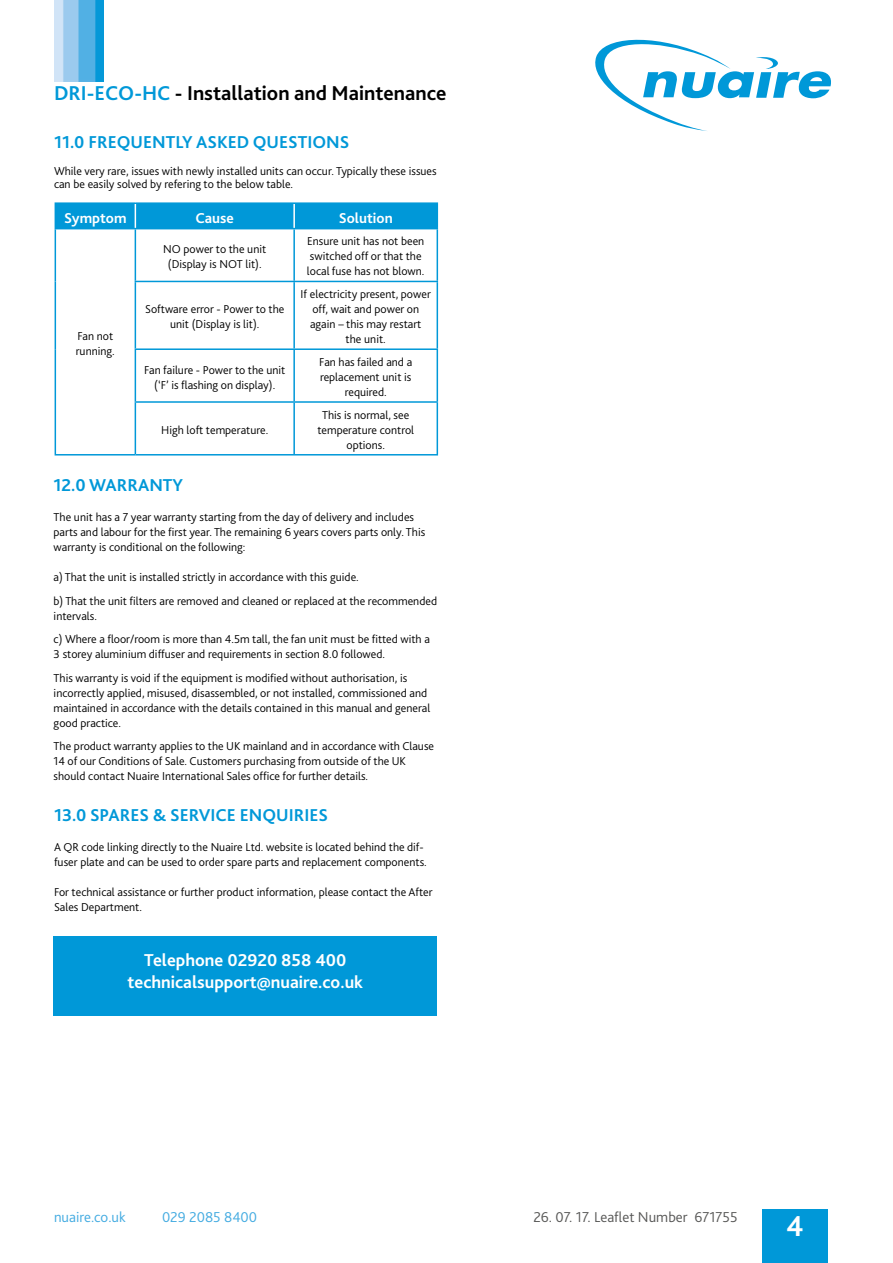
<style>
.page{position:relative;width:893px;height:1263px;background:#fff}
.page>*{position:absolute;margin:0;border:0;box-sizing:border-box;transform-origin:0 0}
.t1{font:700 30px "Bliss 2";color:#fff}
.t2{font:700 21px "Bliss 2";color:#000}
.t3{font:700 18px "Bliss 2";color:#0098d8}
.t4{font:700 18px/21.6px "Bliss 2";color:#fff;text-align:center}
.t5{font:300 15px "Bliss 2";color:#575756}
.t6{font:300 15px "Bliss 2";color:#43abe1}
.t7{font:700 15px "Bliss 2";color:#fff}
.t8{font:300 12px/15px "Bliss 2";color:#000}
.s1{color:#0098d8}
</style>
<div class="page">
<div style="left:762px;top:1209px;width:65px;height:54px;background:#0098d8"></div>
<svg style="left:595px;top:39px;width:236px;height:92px"></svg>
<img style="left:54px;top:0;width:49px;height:81px">
<div style="left:54px;top:937px;width:383px;height:79px;background:#0098d8"></div>
<div style="left:55px;top:203px;width:80px;height:26px;background:#0098d8"></div>
<div style="left:135px;top:204px;width:301px;height:24px;background:#0098d8"></div>
<hr style="left:293px;top:204px;width:2px;height:24px;background:#fff">
<hr style="left:135px;top:229px;width:1px;height:52px;background:#0098d8">
<hr style="left:293px;top:229px;width:2px;height:52px;background:#0098d8">
<hr style="left:135px;top:282px;width:1px;height:66px;background:#0098d8">
<hr style="left:293px;top:282px;width:2px;height:66px;background:#0098d8">
<hr style="left:135px;top:350px;width:1px;height:51px;background:#0098d8">
<hr style="left:293px;top:350px;width:2px;height:51px;background:#0098d8">
<hr style="left:135px;top:403px;width:1px;height:51px;background:#0098d8">
<hr style="left:293px;top:403px;width:2px;height:51px;background:#0098d8">
<hr style="left:55px;top:202px;width:80px;height:2px;background:#0098d8">
<hr style="left:135px;top:202px;width:303px;height:2px;background:#0098d8">
<hr style="left:436px;top:204px;width:2px;height:24px;background:#0098d8">
<hr style="left:55px;top:229px;width:1px;height:52px;background:#0098d8">
<hr style="left:135px;top:228px;width:303px;height:1px;background:#0098d8">
<hr style="left:436px;top:229px;width:2px;height:52px;background:#0098d8">
<hr style="left:55px;top:281px;width:1px;height:68px;background:#0098d8">
<hr style="left:135px;top:281px;width:303px;height:1px;background:#0098d8">
<hr style="left:436px;top:282px;width:2px;height:66px;background:#0098d8">
<hr style="left:55px;top:349px;width:1px;height:53px;background:#0098d8">
<hr style="left:135px;top:348px;width:303px;height:2px;background:#0098d8">
<hr style="left:436px;top:350px;width:2px;height:51px;background:#0098d8">
<hr style="left:55px;top:402px;width:1px;height:52px;background:#0098d8">
<hr style="left:135px;top:401px;width:303px;height:2px;background:#0098d8">
<hr style="left:436px;top:403px;width:2px;height:51px;background:#0098d8">
<hr style="left:55px;top:454px;width:80px;height:2px;background:#0098d8">
<hr style="left:135px;top:454px;width:303px;height:2px;background:#0098d8">
<h2 class="t2" style="left:54px;top:85px;width:394px"><span class="s1">DRI-ECO-HC</span> - Installation and Maintenance</h2>
<h3 class="t3" style="left:54px;top:135px;width:297px">11.0 FREQUENTLY ASKED QUESTIONS</h3>
<p class="t8" style="left:54px;top:165px;width:384px;line-height:13.5px">While very rare, issues with newly installed units can occur. Typically these issues can be easily solved by refering to the below table.</p>
<p class="t7" style="left:64px;top:212px;width:64px">Symptom</p>
<p class="t7" style="left:195px;top:212px;width:40px">Cause</p>
<p class="t7" style="left:339px;top:212px;width:55px">Solution</p>
<p class="t8" style="left:76px;top:329px;width:41px">Fan not running.</p>
<p class="t8" style="left:163px;top:243px;width:105px;text-align:center">NO power to the unit (Display is NOT lit).</p>
<p class="t8" style="left:307px;top:235px;width:119px">Ensure unit has not been switched off or that the local fuse has not blown.</p>
<p class="t8" style="left:145px;top:303px;width:141px;text-align:center">Software error - Power to the unit (Display is lit).</p>
<p class="t8" style="left:300px;top:288px;width:132px;text-align:center">If electricity present, power off, wait and power on again – this may restart<br>the unit.</p>
<p class="t8" style="left:144px;top:363px;width:143px;text-align:center">Fan failure - Power to the unit (‘F’ is flashing on display).</p>
<p class="t8" style="left:319px;top:356px;width:95px;text-align:center">Fan has failed and a replacement unit is required.</p>
<p class="t8" style="left:161px;top:423px;width:109px">High loft temperature.</p>
<p class="t8" style="left:317px;top:408px;width:98px;text-align:center">This is normal, see temperature control options.</p>
<h3 class="t3" style="left:54px;top:478px;width:131px">12.0 WARRANTY</h3>
<p class="t8" style="left:54px;top:511px;width:373px">The unit has a 7 year warranty starting from the day of delivery and includes parts and labour for the first year. The remaining 6 years covers parts only. This warranty is conditional on the following:</p>
<p class="t8" style="left:54px;top:566px;width:385px;line-height:23.5px">a) That the unit is installed strictly in accordance with this guide.<br>b) That the unit filters are removed and cleaned or replaced at the recommended</p>
<p class="t8" style="left:54px;top:605px;width:378px;line-height:23.5px">intervals.<br>c) Where a floor/room is more than 4.5m tall, the fan unit must be fitted with a</p>
<p class="t8" style="left:54px;top:643px;width:355px;line-height:23.5px">3 storey aluminium diffuser and requirements in section 8.0 followed.<br>This warranty is void if the equipment is modified without authorisation, is</p>
<p class="t8" style="left:54px;top:686px;width:378px">incorrectly applied, misused, disassembled, or not installed, commissioned and maintained in accordance with the details contained in this manual and general good practice.</p>
<p class="t8" style="left:54px;top:740px;width:382px">The product warranty applies to the UK mainland and in accordance with Clause<br>14 of our Conditions of Sale. Customers purchasing from outside of the UK should contact Nuaire International Sales office for further details.</p>
<h3 class="t3" style="left:54px;top:808px;width:275px">13.0 SPARES &amp; SERVICE ENQUIRIES</h3>
<p class="t8" style="left:54px;top:840px;width:374px">A QR code linking directly to the Nuaire Ltd. website is located behind the dif&shy;fuser plate and can be used to order spare parts and replacement components.</p>
<p class="t8" style="left:54px;top:885px;width:380px">For technical assistance or further product information, please contact the After<br>Sales Department.</p>
<h3 class="t4" style="left:128px;top:951px;width:237px">Telephone 02920 858 400 technicalsupport@nuaire.co.uk</h3>
<p class="t6" style="left:54px;top:1211px;width:73px">nuaire.co.uk</p>
<p class="t6" style="left:162px;top:1211px;width:97px">029 2085 8400</p>
<p class="t5" style="left:533px;top:1211px;width:206px">26. 07. 17. Leaflet Number 671755</p>
<h1 class="t1" style="left:786px;top:1214px;width:19px">4</h1>
</div>
